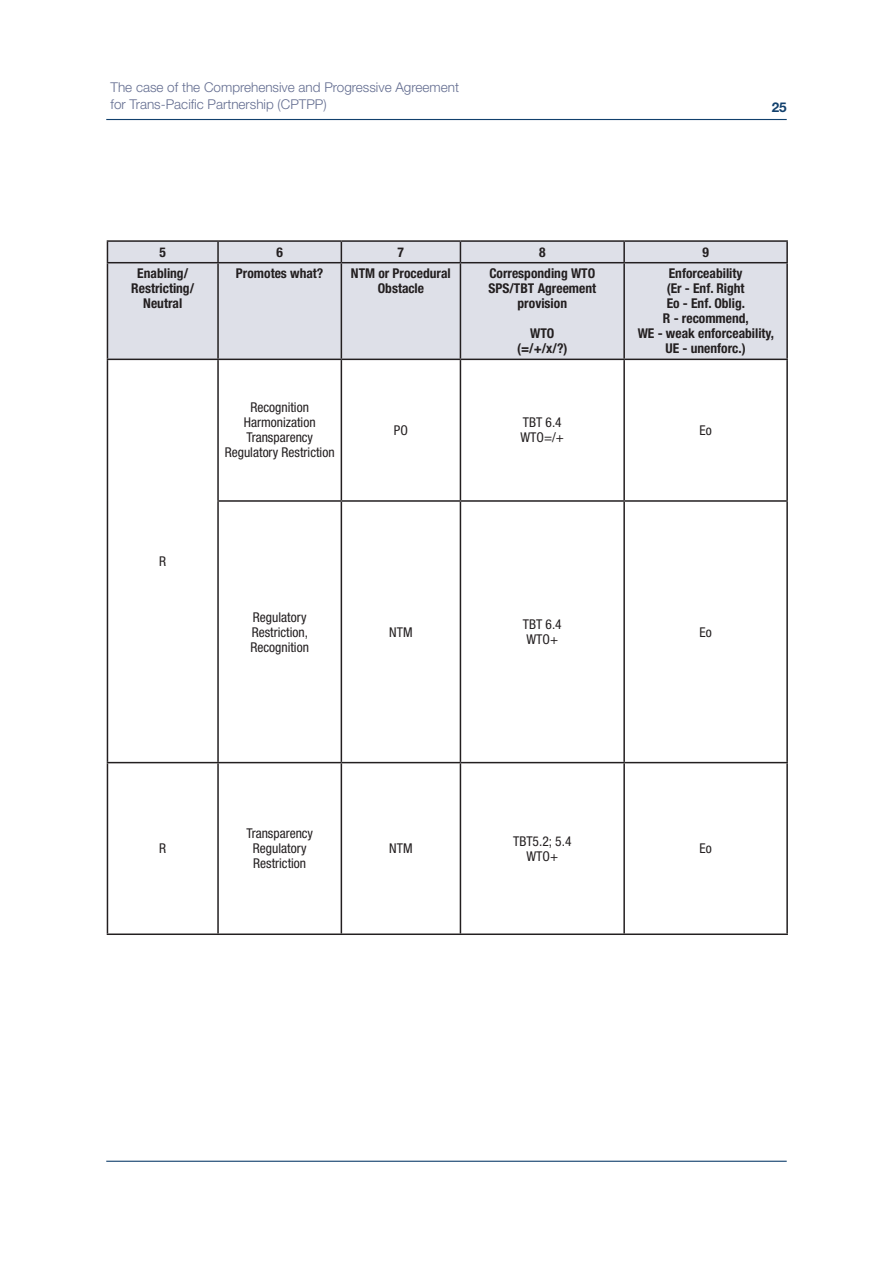
<style>
.page{position:relative;width:893px;height:1263px;background:#fff}
.page>*{position:absolute;margin:0;border:0;box-sizing:border-box;transform-origin:0 0}
.t1{font:700 condensed 13.5px/15px "Helvetica Neue LT Std";color:#231f20;text-align:center}
.t2{font:condensed 13.5px/15px "Helvetica Neue LT Std";color:#231f20;text-align:center}
.t3{font:300 13.5px/17px "Helvetica Neue LT Std";color:#636d90}
.t4{font:700 13.5px "Helvetica Neue LT Std";color:#11406d}
</style>
<div class="page">
<hr style="left:106px;top:119px;width:681px;height:1px;background:#11406d">
<hr style="left:106px;top:1161px;width:681px;height:1px;background:#11406d">
<div style="left:107px;top:241px;width:680px;height:118px;background:#dee0e8"></div>
<hr style="left:107px;top:240px;width:111px;height:2px;background:#231f20">
<svg style="left:107px;top:242px;width:1px;height:20px"></svg>
<hr style="left:218px;top:240px;width:123px;height:2px;background:#231f20">
<hr style="left:217px;top:242px;width:2px;height:20px;background:#231f20">
<hr style="left:341px;top:240px;width:119px;height:2px;background:#231f20">
<svg style="left:341px;top:242px;width:1px;height:20px"></svg>
<hr style="left:460px;top:240px;width:164px;height:2px;background:#231f20">
<svg style="left:460px;top:242px;width:1px;height:20px"></svg>
<hr style="left:624px;top:240px;width:164px;height:2px;background:#231f20">
<hr style="left:623px;top:242px;width:2px;height:20px;background:#231f20">
<hr style="left:786px;top:242px;width:2px;height:20px;background:#231f20">
<hr style="left:107px;top:262px;width:111px;height:1px;background:#231f20">
<hr style="left:107px;top:263px;width:1px;height:96px;background:#231f20">
<hr style="left:218px;top:262px;width:123px;height:1px;background:#231f20">
<hr style="left:217px;top:263px;width:2px;height:96px;background:#231f20">
<hr style="left:341px;top:262px;width:119px;height:1px;background:#231f20">
<hr style="left:341px;top:263px;width:1px;height:96px;background:#231f20">
<hr style="left:460px;top:262px;width:164px;height:1px;background:#231f20">
<hr style="left:460px;top:263px;width:1px;height:96px;background:#231f20">
<hr style="left:624px;top:262px;width:164px;height:1px;background:#231f20">
<hr style="left:623px;top:263px;width:2px;height:96px;background:#231f20">
<hr style="left:786px;top:263px;width:2px;height:96px;background:#231f20">
<hr style="left:107px;top:359px;width:111px;height:1px;background:#231f20">
<hr style="left:107px;top:360px;width:1px;height:141px;background:#231f20">
<hr style="left:218px;top:359px;width:123px;height:1px;background:#231f20">
<hr style="left:217px;top:360px;width:2px;height:140px;background:#231f20">
<hr style="left:341px;top:359px;width:119px;height:1px;background:#231f20">
<hr style="left:341px;top:360px;width:1px;height:140px;background:#231f20">
<hr style="left:460px;top:359px;width:164px;height:1px;background:#231f20">
<hr style="left:460px;top:360px;width:1px;height:140px;background:#231f20">
<hr style="left:624px;top:359px;width:164px;height:1px;background:#231f20">
<hr style="left:623px;top:360px;width:2px;height:140px;background:#231f20">
<hr style="left:786px;top:360px;width:2px;height:140px;background:#231f20">
<hr style="left:107px;top:501px;width:1px;height:261px;background:#231f20">
<hr style="left:217px;top:500px;width:124px;height:2px;background:#231f20">
<hr style="left:217px;top:502px;width:2px;height:260px;background:#231f20">
<hr style="left:341px;top:500px;width:119px;height:2px;background:#231f20">
<hr style="left:341px;top:502px;width:1px;height:260px;background:#231f20">
<hr style="left:460px;top:500px;width:164px;height:2px;background:#231f20">
<hr style="left:460px;top:502px;width:1px;height:260px;background:#231f20">
<hr style="left:624px;top:500px;width:164px;height:2px;background:#231f20">
<hr style="left:623px;top:502px;width:2px;height:260px;background:#231f20">
<hr style="left:786px;top:502px;width:2px;height:260px;background:#231f20">
<hr style="left:107px;top:762px;width:111px;height:1px;background:#231f20">
<hr style="left:107px;top:763px;width:1px;height:171px;background:#231f20">
<hr style="left:218px;top:762px;width:123px;height:1px;background:#231f20">
<hr style="left:217px;top:763px;width:2px;height:171px;background:#231f20">
<hr style="left:341px;top:762px;width:119px;height:1px;background:#231f20">
<hr style="left:341px;top:763px;width:1px;height:171px;background:#231f20">
<hr style="left:460px;top:762px;width:164px;height:1px;background:#231f20">
<hr style="left:460px;top:763px;width:1px;height:171px;background:#231f20">
<hr style="left:624px;top:762px;width:164px;height:1px;background:#231f20">
<hr style="left:623px;top:763px;width:2px;height:171px;background:#231f20">
<hr style="left:786px;top:763px;width:2px;height:171px;background:#231f20">
<hr style="left:107px;top:934px;width:681px;height:1px;background:#231f20">
<p class="t3" style="left:111px;top:80px;width:350px">The case of the Comprehensive and Progressive Agreement for Trans-Pacific Partnership (CPTPP)</p>
<p class="t4" style="left:772px;top:102px;width:17px">25</p>
<p class="t1" style="left:159px;top:246px;width:8px">5</p>
<p class="t1" style="left:276px;top:246px;width:8px">6</p>
<p class="t1" style="left:398px;top:246px;width:8px">7</p>
<p class="t1" style="left:539px;top:246px;width:8px">8</p>
<p class="t1" style="left:702px;top:246px;width:8px">9</p>
<p class="t1" style="left:131px;top:267px;width:64px">Enabling/<br>Restricting/<br>Neutral</p>
<p class="t1" style="left:236px;top:267px;width:89px">Promotes what?</p>
<p class="t1" style="left:351px;top:267px;width:101px">NTM or Procedural<br>Obstacle</p>
<p class="t1" style="left:488px;top:267px;width:109px">Corresponding WTO<br>SPS/TBT Agreement provision</p>
<p class="t1" style="left:517px;top:327px;width:52px">WTO (=/+/x/?)</p>
<p class="t1" style="left:638px;top:267px;width:138px">Enforceability<br>(Er - Enf. Right<br>Eo - Enf. Oblig.<br>R - recommend,<br>WE - weak enforceability,<br>UE - unenforc.)</p>
<p class="t2" style="left:159px;top:555px;width:9px">R</p>
<p class="t2" style="left:225px;top:401px;width:111px">Recognition<br>Harmonization<br>Transparency<br>Regulatory Restriction</p>
<p class="t2" style="left:394px;top:424px;width:15px">PO</p>
<p class="t2" style="left:520px;top:416px;width:45px;text-align:left">TBT 6.4<br>WTO=/+</p>
<p class="t2" style="left:699px;top:424px;width:14px">Eo</p>
<p class="t2" style="left:250px;top:610px;width:60px;text-align:left">Regulatory<br>Restriction,<br>Recognition</p>
<p class="t2" style="left:389px;top:625px;width:25px">NTM</p>
<p class="t2" style="left:523px;top:618px;width:40px;text-align:left">TBT 6.4<br>WTO+</p>
<p class="t2" style="left:699px;top:625px;width:14px">Eo</p>
<p class="t2" style="left:159px;top:842px;width:9px">R</p>
<p class="t2" style="left:246px;top:827px;width:68px">Transparency<br>Regulatory<br>Restriction</p>
<p class="t2" style="left:389px;top:842px;width:25px">NTM</p>
<p class="t2" style="left:513px;top:835px;width:60px">TBT5.2; 5.4<br>WTO+</p>
<p class="t2" style="left:699px;top:842px;width:14px">Eo</p>
</div>
